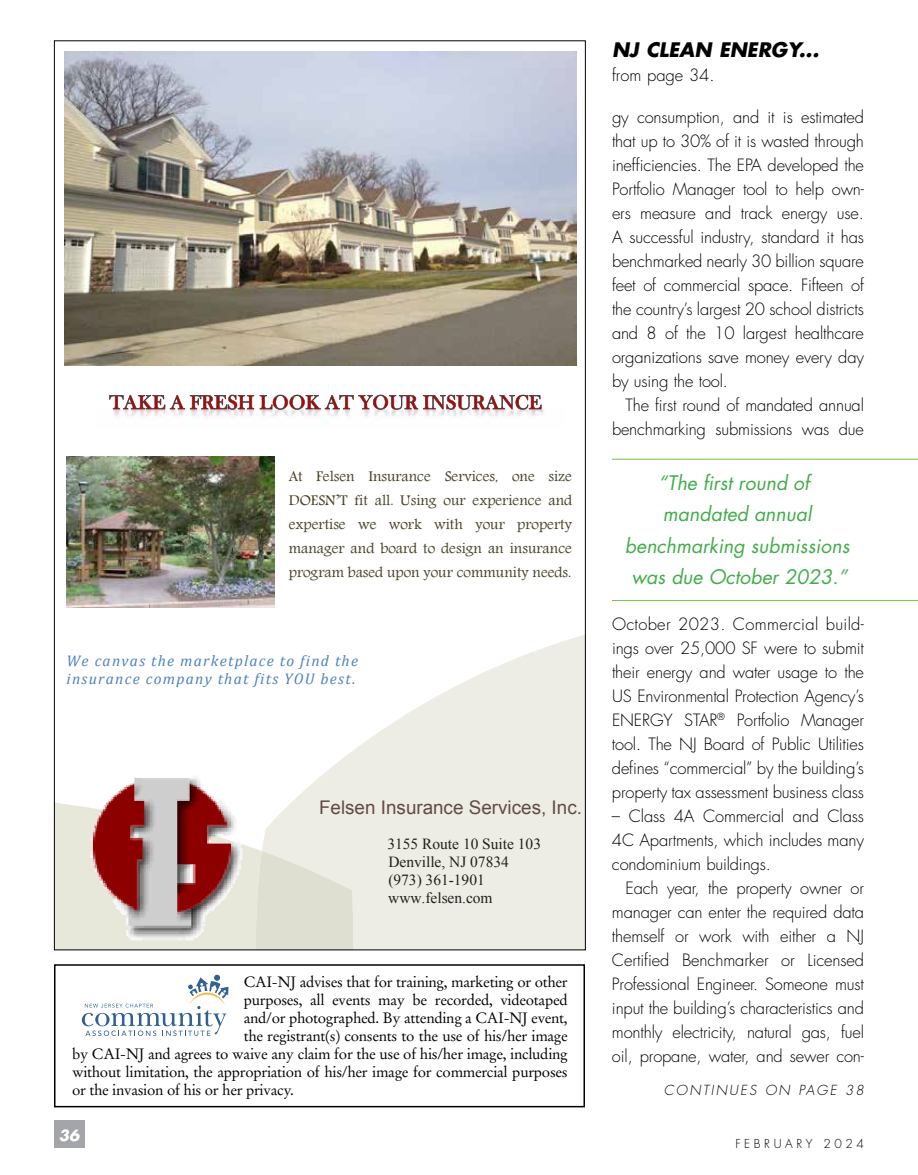
<style>
.page{position:relative;width:918px;height:1175px;background:#fff}
.page>*{position:absolute;margin:0;border:0;box-sizing:border-box;transform-origin:0 0}
.t1{font:italic 19.5px/31.5px "Futura Std";color:#41ad49;text-align:center}
.t2{font:italic 700 19.5px "Futura Std";color:#000}
.t3{font:18.75px "Arial";color:#614c44}
.t4{font:300 16.5px/24px "Futura Std";letter-spacing:-.01em;color:#000;text-align:justify}
.t5{font:15.45px/24px "Andalus";color:#4a442a;text-align:justify}
.t6{font:italic 15.45px/18.1px "Cambria";letter-spacing:.08em;color:#4f82bd}
.t7{font:15.45px/17.9px "Times New Roman";color:#1f1f1e}
.t8{font:15px "Stempel Garamond LT Std";letter-spacing:-.02em;color:#000}
.t9{font:italic 700 15px "Futura Std";color:#fff}
.t10{font:italic 300 13.5px "Futura Std";letter-spacing:.15em;color:#000}
.t11{font:300 12px "Futura Std";letter-spacing:.3em;color:#000}
.s1{color:#212120}
.s2{font-style:normal}
</style>
<div class="page">
<div style="left:54px;top:1120px;width:30px;height:28px;background:#a3a5a8"></div>
<svg style="left:293px;top:635px;width:291px;height:313px;fill:#edede5"></svg>
<svg style="left:56px;top:801px;width:300px;height:147px;background:#e7e7dc"></svg>
<img style="left:66px;top:456px;width:209px;height:151px">
<img style="left:89px;top:778px;width:155px;height:164px">
<img style="left:113px;top:408px;width:431px;height:8px">
<svg style="left:109px;top:394px;width:433px;height:16px"></svg>
<div style="left:54px;top:644px;width:319px;height:69px;background:#fff"></div>
<img style="left:65px;top:52px;width:512px;height:313px">
<div style="left:54px;top:964px;width:531px;height:143px;border:2px solid #000"></div>
<svg style="left:82px;top:974px;width:146px;height:62px"></svg>
<hr style="left:612px;top:459px;width:306px;height:1px;background:#72bf44">
<hr style="left:612px;top:600px;width:306px;height:1px;background:#72bf44">
<p class="t5" style="left:289px;top:464px;width:285px">At Felsen Insurance Services, one size DOESN’T fit all. Using our experience and expertise we work with your property manager and board to design an insurance program based upon your community needs<span class="s1">.</span></p>
<p class="t6" style="left:67px;top:650px;width:293px">We canvas the marketplace to find the insurance company that fits YOU best<span class="s2">.</span></p>
<p class="t3" style="left:319px;top:794px;width:264px">Felsen Insurance Services, Inc.</p>
<p class="t7" style="left:387px;top:835px;width:155px">3155 Route 10 Suite 103<br>Denville, NJ 07834 (973) 361-1901 www.felsen.com</p>
<p class="t8" style="left:244px;top:973px;width:326px">CAI-NJ advises that for training, marketing or other</p>
<p class="t8" style="left:244px;top:991px;width:326px">purposes, all events may be recorded, videotaped</p>
<p class="t8" style="left:244px;top:1009px;width:326px">and/or photographed. By attending a CAI-NJ event,</p>
<p class="t8" style="left:244px;top:1027px;width:326px">the registrant(s) consents to the use of his/her image</p>
<p class="t8" style="left:72px;top:1045px;width:497px">by CAI-NJ and agrees to waive any claim for the use of his/her image, including</p>
<p class="t8" style="left:72px;top:1063px;width:497px">without limitation, the appropriation of his/her image for commercial purposes</p>
<p class="t8" style="left:72px;top:1081px;width:223px">or the invasion of his or her privacy.</p>
<p class="t9" style="left:59px;top:1125px;width:22px">36</p>
<p class="t2" style="left:612px;top:36px;width:209px">NJ CLEAN ENERGY...</p>
<p class="t4" style="left:612px;top:63px;width:104px">from page 34.</p>
<p class="t4" style="left:612px;top:106px;width:254px">gy consumption, and it is estimated that up to 30% of it is wasted through inefficiencies. The EPA developed the Portfolio Manager tool to help own&shy;ers measure and track energy use.<br>A successful industry, standard it has benchmarked nearly 30 billion square feet of commercial space. Fifteen of the country’s largest 20 school districts and 8 of the 10 largest healthcare organizations save money every day by using the tool.</p>
<p class="t4" style="left:612px;top:394px;width:254px;text-align:right">The first round of mandated annual benchmarking submissions was due</p>
<p class="t1" style="left:625px;top:467px;width:226px">“The first round of mandated annual benchmarking submissions was due October 2023.”</p>
<p class="t4" style="left:612px;top:612px;width:254px">October 2023. Commercial build&shy;ings over 25,000 SF were to submit their energy and water usage to the US Environmental Protection Agency’s ENERGY STAR<sup>®</sup> Portfolio Manager tool. The NJ Board of Public Utilities defines “commercial” by the building’s property tax assessment business class</p>
<p class="t4" style="left:612px;top:804px;width:254px">– Class 4A Commercial and Class 4C Apartments, which includes many condominium buildings.</p>
<p class="t4" style="left:612px;top:876px;width:254px;text-indent:13px">Each year, the property owner or manager can enter the required data themself or work with either a NJ Certified Benchmarker or Licensed Professional Engineer. Someone must input the building’s characteristics and monthly electricity, natural gas, fuel oil, propane, water, and sewer con-</p>
<p class="t10" style="left:664px;top:1082px;width:202px">CONTINUES ON PAGE 38</p>
<p class="t11" style="left:735px;top:1136px;width:130px">FEBRUARY 2024</p>
</div>
